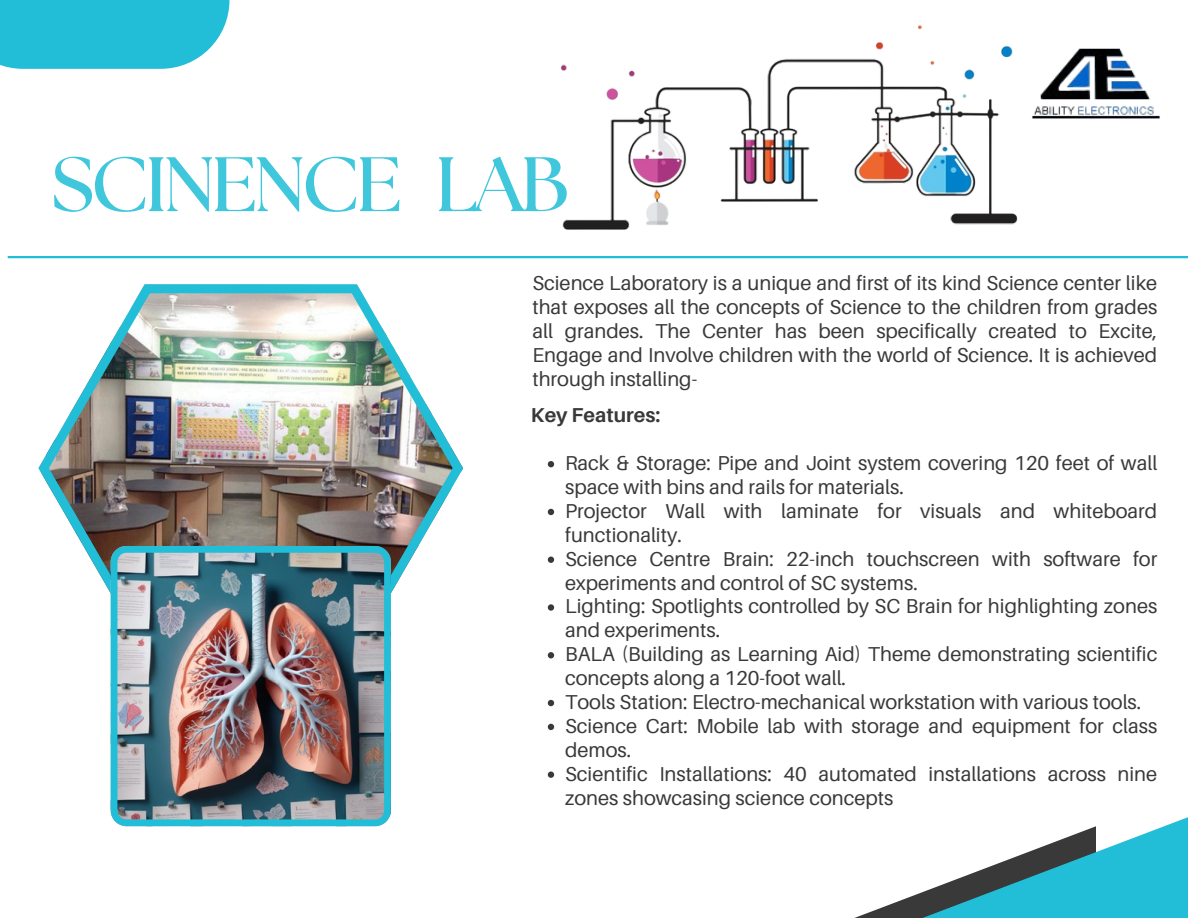
<style>
.page{position:relative;width:1188px;height:918px;background:#fff}
.page>*{position:absolute;margin:0;border:0;box-sizing:border-box;transform-origin:0 0}
.t1{font:700 76.95px "The Seasons";letter-spacing:-.04em;color:#22bed7}
.t2{font:20.1px/23.9px "Aileron";color:#393939}
.t3{font:700 20.1px "Aileron";color:#393939}
</style>
<div class="page">
<hr style="left:8px;top:256px;width:1180px;height:2px;background:#22bed7">
<img style="left:532px;top:25px;width:513px;height:234px">
<svg style="left:548px;top:461px;width:6px;height:6px"></svg>
<svg style="left:548px;top:509px;width:6px;height:6px"></svg>
<svg style="left:548px;top:557px;width:6px;height:6px"></svg>
<svg style="left:548px;top:604px;width:6px;height:7px"></svg>
<svg style="left:548px;top:652px;width:6px;height:6px"></svg>
<svg style="left:548px;top:700px;width:6px;height:6px"></svg>
<svg style="left:548px;top:724px;width:6px;height:6px"></svg>
<svg style="left:548px;top:772px;width:6px;height:6px"></svg>
<svg style="left:911px;top:817px;width:277px;height:101px"></svg>
<img style="left:38px;top:284px;width:425px;height:368px">
<img style="left:111px;top:546px;width:280px;height:280px">
<div style="left:0;top:0;width:229px;height:69px;background:#22bed7"></div>
<img style="left:1025px;top:25px;width:135px;height:138px">
<h1 class="t1" style="left:51px;top:150px;width:519px">SCINENCE LAB</h1>
<p class="t2" style="left:532px;top:271px;width:626px;text-align:justify">Science Laboratory is a unique and first of its kind Science center like that exposes all the concepts of Science to the children from grades all grandes. The Center has been specifically created to Excite, Engage and Involve children with the world of Science. It is achieved through installing-</p>
<p class="t3" style="left:531px;top:403px;width:131px">Key Features:</p>
<h1 class="t2" style="left:565px;top:451px;width:594px">Rack &amp; Storage: Pipe and Joint system covering 120 feet of wall space with bins and rails for materials.</h1>
<p class="t2" style="left:565px;top:499px;width:594px">Projector Wall with laminate for visuals and whiteboard functionality.</p>
<p class="t2" style="left:565px;top:546px;width:594px">Science Centre Brain: 22-inch touchscreen with software for experiments and control of SC systems.</p>
<p class="t2" style="left:565px;top:594px;width:594px">Lighting: Spotlights controlled by SC Brain for highlighting zones and experiments.</p>
<h2 class="t2" style="left:565px;top:642px;width:594px">BALA (Building as Learning Aid) Theme demonstrating scientific concepts along a 120-foot wall.</h2>
<p class="t2" style="left:565px;top:690px;width:578px">Tools Station: Electro-mechanical workstation with various tools.</p>
<p class="t2" style="left:565px;top:714px;width:594px">Science Cart: Mobile lab with storage and equipment for class demos.</p>
<p class="t2" style="left:565px;top:761px;width:594px">Scientific Installations: 40 automated installations across nine zones showcasing science concepts</p>
</div>
